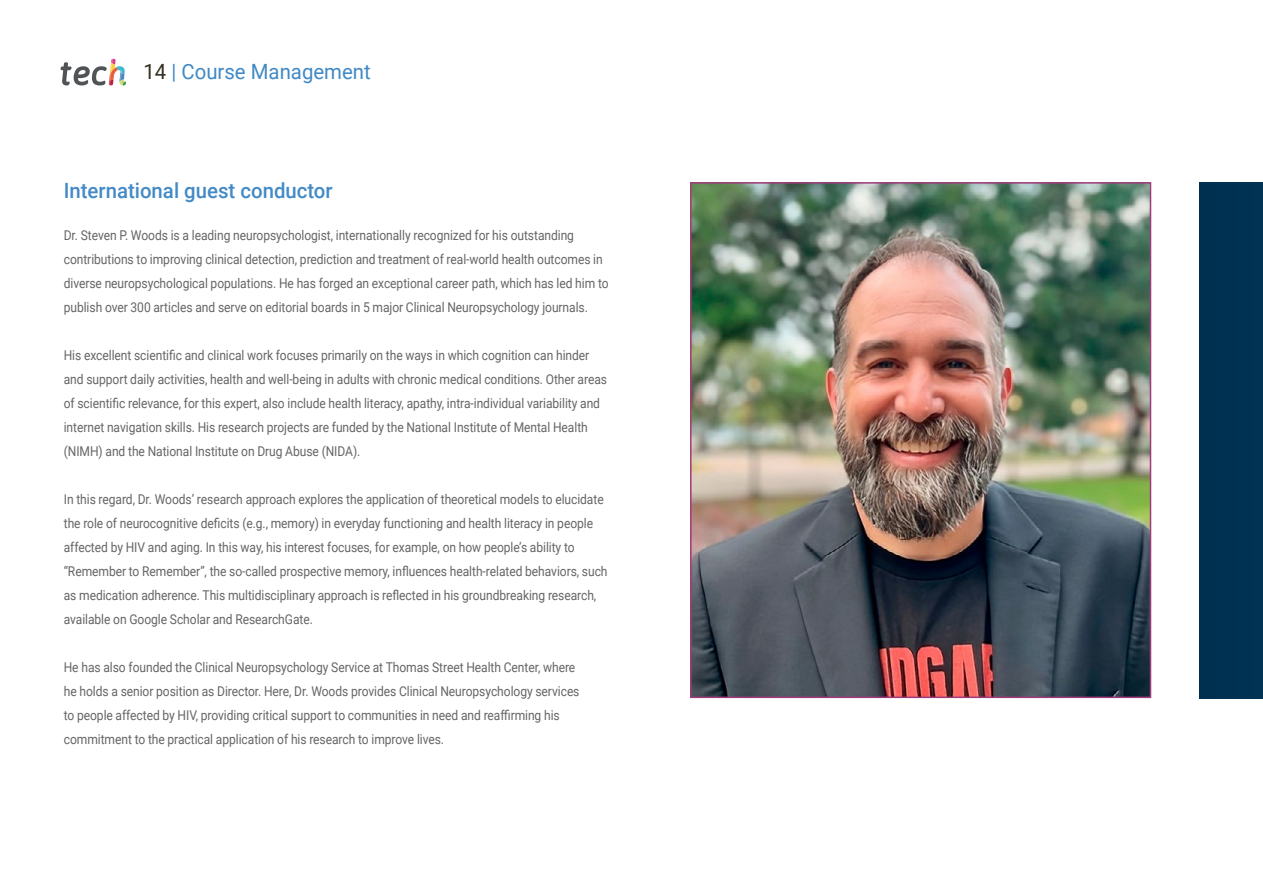
<style>
.page{position:relative;width:1263px;height:893px;background:#fff}
.page>*{position:absolute;margin:0;border:0;box-sizing:border-box;transform-origin:0 0}
.t1{font:500 21px "Roboto";color:#438ac6}
.t2{font:21px "Roboto";color:#4089c5}
.t3{font:13.5px/24px "Roboto";letter-spacing:-.005em;color:#656565;scale:.89 1}
.s1{color:#312e20}
</style>
<div class="page">
<img style="left:693px;top:185px;width:455px;height:510px">
<div style="left:690px;top:182px;width:461px;height:516px;border:2px solid #a03b7b"></div>
<svg style="left:61px;top:59px;width:65px;height:27px"></svg>
<div style="left:1199px;top:182px;width:64px;height:516px;background:#003152"></div>
<h1 class="t2" style="left:144px;top:57px;width:229px"><span class="s1">14</span> | Course Management</h1>
<h1 class="t1" style="left:64px;top:176px;width:270px">International guest conductor</h1>
<p class="t3" style="left:64px;top:222px;width:614px">Dr. Steven P. Woods is a leading neuropsychologist, internationally recognized for his outstanding contributions to improving clinical detection, prediction and treatment of real-world health outcomes in diverse neuropsychological populations. He has forged an exceptional career path, which has led him to publish over 300 articles and serve on editorial boards in 5 major Clinical Neuropsychology journals.</p>
<p class="t3" style="left:64px;top:342px;width:612px">His excellent scientific and clinical work focuses primarily on the ways in which cognition can hinder and support daily activities, health and well-being in adults with chronic medical conditions. Other areas of scientific relevance, for this expert, also include health literacy, apathy, intra-individual variability and internet navigation skills. His research projects are funded by the National Institute of Mental Health (NIMH) and the National Institute on Drug Abuse (NIDA).</p>
<p class="t3" style="left:64px;top:486px;width:612px">In this regard, Dr. Woods’ research approach explores the application of theoretical models to elucidate the role of neurocognitive deficits (e.g., memory) in everyday functioning and health literacy in people affected by HIV and aging. In this way, his interest focuses, for example, on how people’s ability to “Remember to Remember”, the so-called prospective memory, influences health-related behaviors, such as medication adherence. This multidisciplinary approach is reflected in his groundbreaking research, available on Google Scholar and ResearchGate.</p>
<p class="t3" style="left:64px;top:654px;width:581px">He has also founded the Clinical Neuropsychology Service at Thomas Street Health Center, where he holds a senior position as Director. Here, Dr. Woods provides Clinical Neuropsychology services to people affected by HIV, providing critical support to communities in need and reaffirming his commitment to the practical application of his research to improve lives.</p>
</div>
